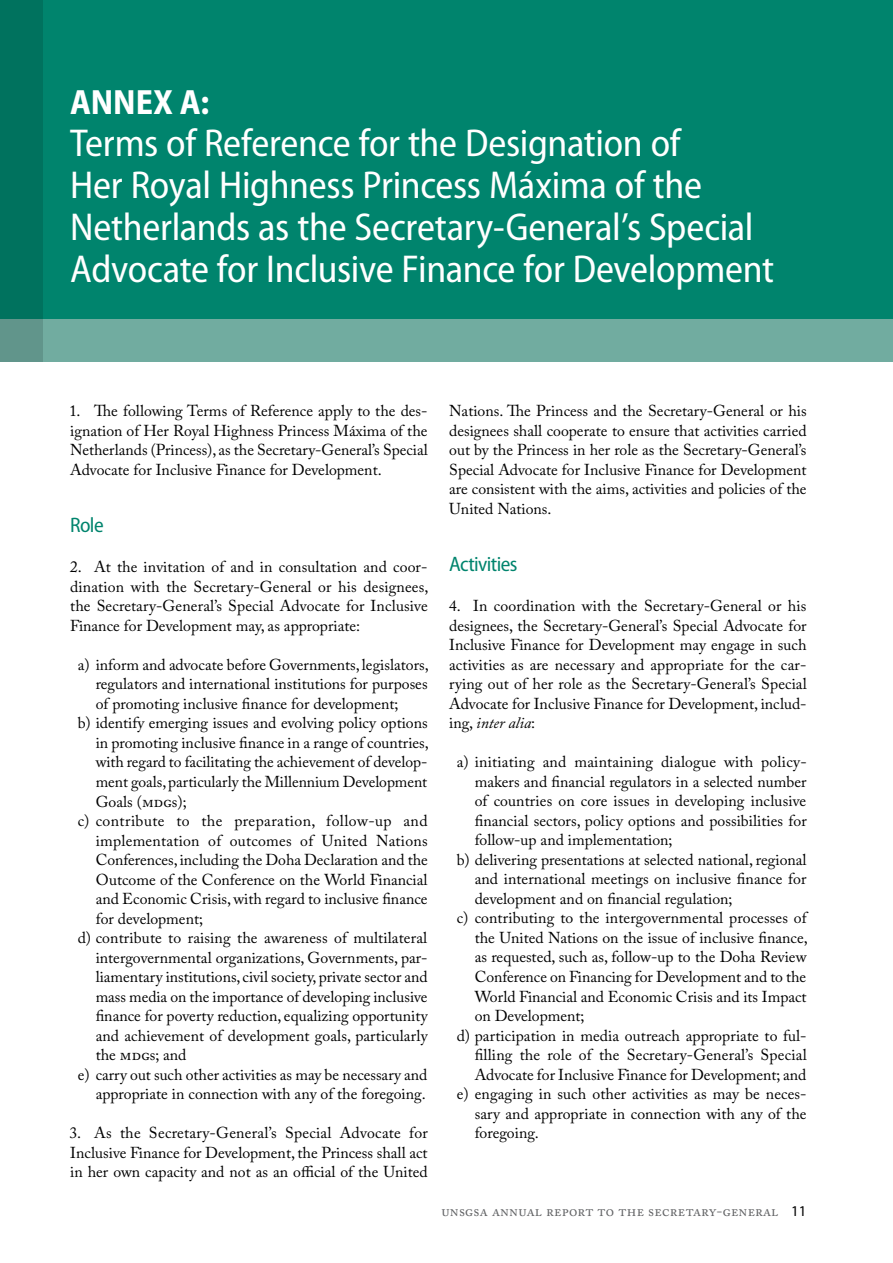
<style>
.page{position:relative;width:893px;height:1263px;background:#fff}
.page>*{position:absolute;margin:0;border:0;box-sizing:border-box;transform-origin:0 0}
.t1{font:semi-condensed 39px/42px "Myriad Pro";letter-spacing:-.01em;color:#fff}
.t2{font:700 semi-condensed 35.25px "Myriad Pro";color:#fff}
.t3{font:semi-condensed 21px "Myriad Pro";letter-spacing:-.03em;color:#00846d}
.t4{font:15.75px/19.5px "Adobe Caslon Pro";color:#000;text-align:justify}
.t5{font:15.75px "Adobe Caslon Pro";letter-spacing:.025em;color:#000}
.t6{font:15px "Adobe Caslon Pro";color:#636466}
.s1{font-style:inherit}
.s2{font-style:italic}
.s3{font-family:"Myriad Pro";color:#000}
</style>
<div class="page">
<div style="left:0;top:0;width:893px;height:338px;background:#00846d"></div>
<div style="left:0;top:319px;width:893px;height:43px;background:#71aca0"></div>
<svg style="left:0;top:0;width:43px;height:362px;fill:#00725e"></svg>
<h2 class="t2" style="left:70px;top:83px;width:141px">ANNEX A<span class="s1">:</span></h2>
<h1 class="t1" style="left:70px;top:123px;width:705px">Terms of Reference for the Designation of<br>Her Royal Highness Princess Máxima of the Netherlands as the Secretary-General’s Special Advocate for Inclusive Finance for Development</h1>
<p class="t4" style="left:70px;top:401px;width:359px">1. The following Terms of Reference apply to the des&shy;ignation of Her Royal Highness Princess Máxima of the Netherlands (Princess), as the Secretary-General’s Special Advocate for Inclusive Finance for Development.</p>
<h3 class="t3" style="left:70px;top:513px;width:35px">Role</h3>
<p class="t4" style="left:70px;top:557px;width:360px">2. At the invitation of and in consultation and coor&shy;dination with the Secretary-General or his designees, the Secretary-General’s Special Advocate for Inclusive Finance for Development may, as appropriate:</p>
<p class="t4" style="left:78px;top:655px;width:352px">a) inform and advocate before Governments, legislators,</p>
<p class="t4" style="left:96px;top:674px;width:333px">regulators and international institutions for purposes</p>
<p class="t4" style="left:96px;top:694px;width:304px">of promoting inclusive finance for development;</p>
<p class="t4" style="left:78px;top:713px;width:351px">b) identify emerging issues and evolving policy options</p>
<p class="t4" style="left:96px;top:733px;width:335px">in promoting inclusive finance in a range of countries,</p>
<p class="t4" style="left:96px;top:752px;width:333px">with regard to facilitating the achievement of develop-</p>
<p class="t4" style="left:96px;top:772px;width:333px">ment goals, particularly the Millennium Development</p>
<p class="t4" style="left:96px;top:791px;width:93px">Goals (MDGs);</p>
<p class="t5" style="left:78px;top:811px;width:351px">c) contribute to the preparation, follow-up and</p>
<p class="t4" style="left:96px;top:830px;width:333px">implementation of outcomes of United Nations</p>
<p class="t4" style="left:96px;top:850px;width:334px">Conferences, including the Doha Declaration and the</p>
<p class="t4" style="left:96px;top:869px;width:333px">Outcome of the Conference on the World Financial</p>
<p class="t4" style="left:96px;top:889px;width:333px">and Economic Crisis, with regard to inclusive finance</p>
<p class="t4" style="left:96px;top:908px;width:109px">for development;</p>
<p class="t4" style="left:78px;top:928px;width:351px">d) contribute to raising the awareness of multilateral</p>
<p class="t4" style="left:96px;top:947px;width:333px">intergovernmental organizations, Governments, par-</p>
<p class="t4" style="left:96px;top:967px;width:334px">liamentary institutions, civil society, private sector and</p>
<p class="t4" style="left:96px;top:986px;width:333px">mass media on the importance of developing inclusive</p>
<p class="t4" style="left:96px;top:1006px;width:333px">finance for poverty reduction, equalizing opportunity</p>
<p class="t4" style="left:96px;top:1025px;width:333px">and achievement of development goals, particularly</p>
<p class="t4" style="left:96px;top:1045px;width:92px">the MDGs; and</p>
<p class="t4" style="left:78px;top:1064px;width:351px">e) carry out such other activities as may be necessary and</p>
<p class="t4" style="left:96px;top:1084px;width:329px">appropriate in connection with any of the foregoing.</p>
<p class="t4" style="left:70px;top:1123px;width:359px">3. As the Secretary-General’s Special Advocate for Inclusive Finance for Development, the Princess shall act in her own capacity and not as an official of the United</p>
<p class="t4" style="left:449px;top:401px;width:359px">Nations. The Princess and the Secretary-General or his designees shall cooperate to ensure that activities carried out by the Princess in her role as the Secretary-General’s Special Advocate for Inclusive Finance for Development are consistent with the aims, activities and policies of the United Nations.</p>
<h3 class="t3" style="left:449px;top:552px;width:70px">Activities</h3>
<p class="t4" style="left:449px;top:596px;width:359px">4. In coordination with the Secretary-General or his designees, the Secretary-General’s Special Advocate for Inclusive Finance for Development may engage in such activities as are necessary and appropriate for the car&shy;rying out of her role as the Secretary-General’s Special Advocate for Inclusive Finance for Development, includ&shy;ing, <span class="s2">inter alia</span>:</p>
<p class="t4" style="left:457px;top:752px;width:351px">a) initiating and maintaining dialogue with policy-</p>
<p class="t4" style="left:475px;top:772px;width:333px">makers and financial regulators in a selected number</p>
<p class="t4" style="left:475px;top:791px;width:333px">of countries on core issues in developing inclusive</p>
<p class="t4" style="left:475px;top:811px;width:334px">financial sectors, policy options and possibilities for</p>
<p class="t4" style="left:475px;top:830px;width:199px">follow-up and implementation;</p>
<p class="t4" style="left:457px;top:850px;width:351px">b) delivering presentations at selected national, regional</p>
<p class="t4" style="left:475px;top:869px;width:333px">and international meetings on inclusive finance for</p>
<p class="t4" style="left:475px;top:889px;width:259px">development and on financial regulation;</p>
<p class="t4" style="left:457px;top:908px;width:352px">c) contributing to the intergovernmental processes of</p>
<p class="t4" style="left:475px;top:928px;width:334px">the United Nations on the issue of inclusive finance,</p>
<p class="t4" style="left:475px;top:947px;width:333px">as requested, such as, follow-up to the Doha Review</p>
<p class="t4" style="left:475px;top:967px;width:333px">Conference on Financing for Development and to the</p>
<p class="t4" style="left:475px;top:986px;width:333px">World Financial and Economic Crisis and its Impact</p>
<p class="t4" style="left:475px;top:1006px;width:111px">on Development;</p>
<p class="t4" style="left:457px;top:1025px;width:351px">d) participation in media outreach appropriate to ful-</p>
<p class="t4" style="left:475px;top:1045px;width:334px">filling the role of the Secretary-General’s Special</p>
<p class="t4" style="left:475px;top:1064px;width:333px">Advocate for Inclusive Finance for Development; and</p>
<p class="t4" style="left:457px;top:1084px;width:351px">e) engaging in such other activities as may be neces-</p>
<p class="t4" style="left:475px;top:1103px;width:333px">sary and appropriate in connection with any of the</p>
<p class="t4" style="left:475px;top:1123px;width:64px">foregoing.</p>
<p class="t6" style="left:442px;top:1202px;width:69px">UNSGSA Annua</p>
<p class="t6" style="left:535px;top:1202px;width:273px">l Report to the Secretary-General <span class="s3">11</span></p>
</div>
